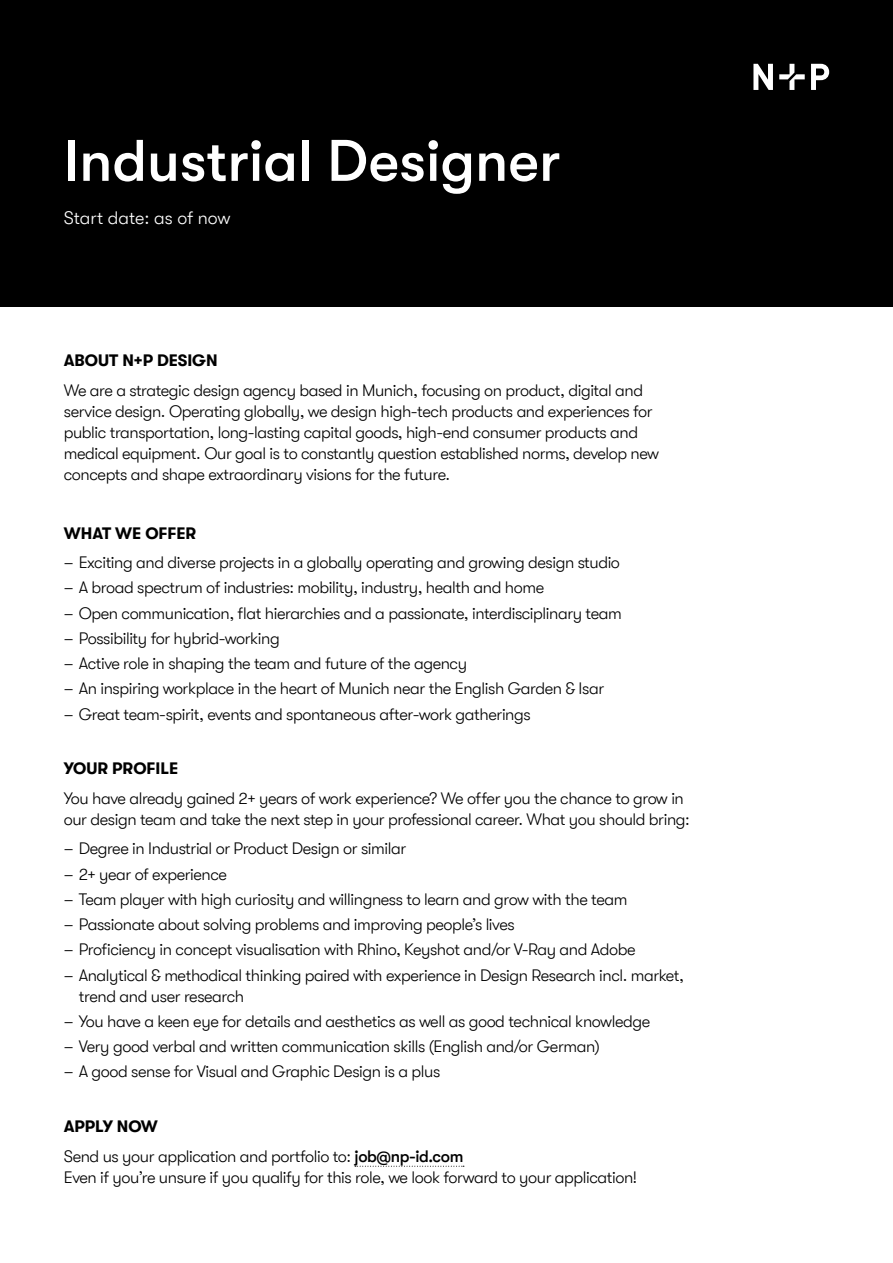
<style>
.page{position:relative;width:893px;height:1263px;background:#fff}
.page>*{position:absolute;margin:0;border:0;box-sizing:border-box;transform-origin:0 0}
.t1{font:500 58.5px "GT Walsheim Pro";color:#fff}
.t2{font:300 18px "GT Walsheim Pro";color:#fff}
.t3{font:300 16.5px/21px "GT Walsheim Pro";letter-spacing:-.025em;color:#000}
.t4{font:700 16.5px "GT Walsheim Pro";color:#000}
.s1{font-weight:700}
.s2{font-weight:500}
</style>
<div class="page">
<div style="left:0;top:0;width:893px;height:306px;background:#000"></div>
<svg style="left:779px;top:64px;width:26px;height:26px"></svg>
<svg style="left:753px;top:64px;width:20px;height:26px"></svg>
<svg style="left:811px;top:64px;width:18px;height:26px"></svg>
<svg style="left:355px;top:1166px;width:109px;height:1px"></svg>
<h1 class="t1" style="left:64px;top:128px;width:498px">Industrial Designer</h1>
<p class="t2" style="left:64px;top:207px;width:168px">Start date: as of now</p>
<p class="t4" style="left:64px;top:351px;width:155px">ABOUT N+P DESIGN</p>
<p class="t3" style="left:64px;top:379px;width:597px">We are a strategic design agency based in Munich, focusing on product, digital and service design. Operating globally, we design high-tech products and experiences for public transportation, long-lasting capital goods, high-end consumer products and medical equipment. Our goal is to constantly question established norms, develop new concepts and shape extraordinary visions for the future.</p>
<p class="t4" style="left:64px;top:524px;width:134px">WHAT WE OFFER</p>
<p class="t3" style="left:64px;top:552px;width:558px">– Exciting and diverse projects in a globally operating and growing design studio</p>
<p class="t3" style="left:64px;top:577px;width:482px">– A broad spectrum of industries: mobility, industry, health and home</p>
<p class="t3" style="left:64px;top:602px;width:559px">– Open communication, flat hierarchies and a passionate, interdisciplinary team</p>
<p class="t3" style="left:64px;top:628px;width:218px">– Possibility for hybrid-working</p>
<p class="t3" style="left:64px;top:653px;width:405px">– Active role in shaping the team and future of the agency</p>
<p class="t3" style="left:64px;top:678px;width:542px">– An inspiring workplace in the heart of Munich near the English Garden &amp; Isar</p>
<p class="t3" style="left:64px;top:703px;width:468px">– Great team-spirit, events and spontaneous after-work gatherings</p>
<p class="t4" style="left:64px;top:759px;width:116px">YOUR PROFILE</p>
<p class="t3" style="left:64px;top:788px;width:628px">You have already gained 2+ years of work experience? We offer you the chance to grow in our design team and take the next step in your professional career. What you should bring:</p>
<p class="t3" style="left:64px;top:838px;width:344px">– Degree in Industrial or Product Design or similar</p>
<p class="t3" style="left:64px;top:863px;width:165px">– 2+ year of experience</p>
<p class="t3" style="left:64px;top:889px;width:565px">– Team player with high curiosity and willingness to learn and grow with the team</p>
<p class="t3" style="left:64px;top:914px;width:452px">– Passionate about solving problems and improving people’s lives</p>
<p class="t3" style="left:64px;top:939px;width:573px">– Proficiency in concept visualisation with Rhino, Keyshot and/or V-Ray and Adobe</p>
<p class="t3" style="left:79px;top:964px;width:606px;text-indent:-15px">– Analytical &amp; methodical thinking paired with experience in Design Research incl. market, trend and user research</p>
<p class="t3" style="left:64px;top:1011px;width:588px">– You have a keen eye for details and aesthetics as well as good technical knowledge</p>
<p class="t3" style="left:64px;top:1036px;width:538px">– Very good verbal and written communication skills (English and/or German)</p>
<p class="t3" style="left:64px;top:1061px;width:378px">– A good sense for Visual and Graphic Design is a plus</p>
<p class="t3" style="left:64px;top:1112px;width:401px;line-height:29.5px"><span class="s1">APPLY NOW<br></span>Send us your application and portfolio to: <span class="s2">job@np-id.com</span></p>
<p class="t3" style="left:64px;top:1166px;width:575px">Even if you’re unsure if you qualify for this role, we look forward to your application!</p>
</div>
